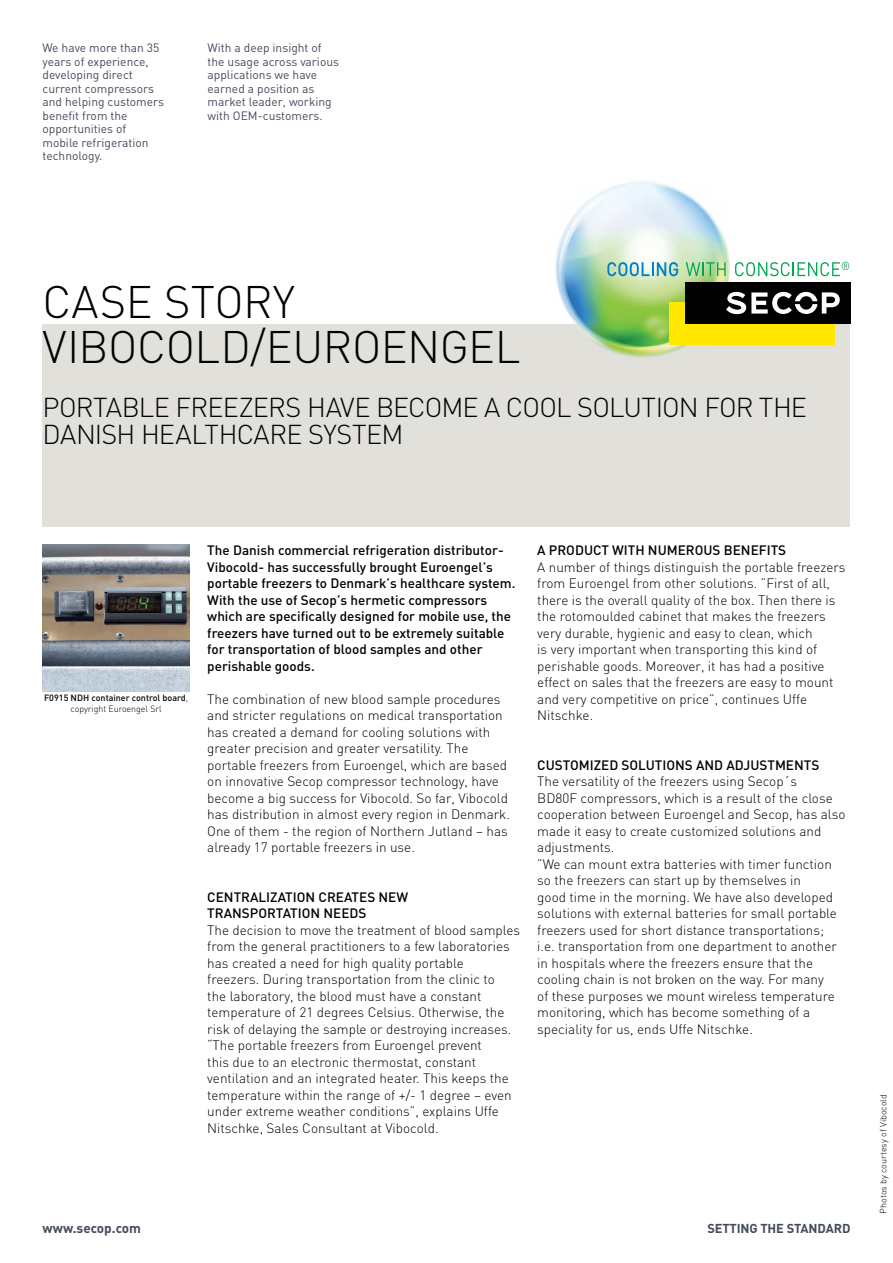
<style>
.page{position:relative;width:893px;height:1263px;background:#fff}
.page>*{position:absolute;margin:0;border:0;box-sizing:border-box;transform-origin:0 0}
.t1{font:300 45px/45px "DIN";letter-spacing:-.01em;color:#000}
.t2{font:300 27px/27px "DIN";letter-spacing:-.03em;color:#000}
.t3{font:300 13.5px/16.5px "DIN";color:#000}
.t4{font:500 13.5px/16.5px "DIN";color:#000}
.t5{font:700 13.5px "DIN";color:#454b5c}
.t6{font:700 12.75px "DIN";letter-spacing:-.01em;color:#454b5c}
.t7{font:12px/13.5px "DIN";color:#454b5c}
.t8{font:500 9px/10.8px "DIN";color:#000;text-align:center}
.t9{font:300 9px "DIN";color:#000}
.s1{font-weight:300}
</style>
<div class="page">
<img style="left:43px;top:544px;width:147px;height:147px">
<div style="left:43px;top:324px;width:807px;height:203px;background:#e1e0da"></div>
<img style="left:555px;top:181px;width:296px;height:177px">
<div style="left:669px;top:303px;width:166px;height:42px;background:#ffe700"></div>
<div style="left:685px;top:282px;width:165px;height:42px;background:#000"></div>
<svg style="left:726px;top:291px;width:114px;height:24px"></svg>
<svg style="left:607px;top:262px;width:71px;height:14px"></svg>
<svg style="left:686px;top:262px;width:40px;height:14px"></svg>
<svg style="left:735px;top:262px;width:114px;height:14px"></svg>
<p class="t7" style="left:43px;top:41px;width:123px">We have more than 35 years of experience, developing direct current compressors and helping customers benefit from the opportunities of mobile refrigeration technology.</p>
<p class="t7" style="left:207px;top:41px;width:133px">With a deep insight of the usage across various applications we have earned a position as market leader, working with OEM-customers.</p>
<h1 class="t1" style="left:43px;top:279px;width:479px">CASE STORY<br>VIBOCOLD/EUROENGEL</h1>
<h2 class="t2" style="left:43px;top:394px;width:766px">PORTABLE FREEZERS HAVE BECOME A COOL SOLUTION FOR THE<br>DANISH HEALTHCARE SYSTEM</h2>
<p class="t8" style="left:44px;top:692px;width:146px">F0915 NDH container control board<span class="s1">, copyright Euroengel Srl</span></p>
<p class="t4" style="left:207px;top:542px;width:310px">The Danish commercial refrigeration distributor-Vibocold- has successfully brought Euroengel’s portable freezers to Denmark’s healthcare system.<br>With the use of Secop’s hermetic compressors which are specifically designed for mobile use, the freezers have turned out to be extremely suitable for transportation of blood samples and other perishable goods.</p>
<p class="t3" style="left:207px;top:691px;width:304px">The combination of new blood sample procedures and stricter regulations on medical transportation has created a demand for cooling solutions with greater precision and greater versatility. The portable freezers from Euroengel, which are based on innovative Secop compressor technology, have become a big success for Vibocold. So far, Vibocold has distribution in almost every region in Denmark.<br>One of them - the region of Northern Jutland – has already 17 portable freezers in use.</p>
<p class="t4" style="left:207px;top:888px;width:202px">CENTRALIZATION CREATES NEW<br>TRANSPORTATION NEEDS</p>
<p class="t3" style="left:207px;top:922px;width:314px">The decision to move the treatment of blood samples from the general practitioners to a few laboratories has created a need for high quality portable<br>freezers. During transportation from the clinic to<br>the laboratory, the blood must have a constant temperature of 21 degrees Celsius. Otherwise, the risk of delaying the sample or destroying increases. “The portable freezers from Euroengel prevent<br>this due to an electronic thermostat, constant ventilation and an integrated heater. This keeps the temperature within the range of +/- 1 degree – even under extreme weather conditions”, explains Uffe Nitschke, Sales Consultant at Vibocold.</p>
<p class="t4" style="left:537px;top:542px;width:250px">A PRODUCT WITH NUMEROUS BENEFITS</p>
<p class="t3" style="left:537px;top:559px;width:310px">A number of things distinguish the portable freezers from Euroengel from other solutions. ”First of all, there is the overall quality of the box. Then there is the rotomoulded cabinet that makes the freezers very durable, hygienic and easy to clean, which<br>is very important when transporting this kind of perishable goods. Moreover, it has had a positive effect on sales that the freezers are easy to mount and very competitive on price”, continues Uffe Nitschke.</p>
<p class="t4" style="left:537px;top:756px;width:284px">CUSTOMIZED SOLUTIONS AND ADJUSTMENTS</p>
<p class="t3" style="left:537px;top:773px;width:310px">The versatility of the freezers using Secop´s<br>BD80F compressors, which is a result of the close cooperation between Euroengel and Secop, has also made it easy to create customized solutions and adjustments.<br>”We can mount extra batteries with timer function so the freezers can start up by themselves in<br>good time in the morning. We have also developed solutions with external batteries for small portable freezers used for short distance transportations;<br>i.e. transportation from one department to another in hospitals where the freezers ensure that the cooling chain is not broken on the way. For many<br>of these purposes we mount wireless temperature monitoring, which has become something of a speciality for us, ends Uffe Nitschke.</p>
<p class="t5" style="left:43px;top:1219px;width:100px">www.secop.com</p>
<p class="t6" style="left:707px;top:1220px;width:145px">SETTING THE STANDARD</p>
<p class="t9" style="left:878px;top:1214px;width:121px;rotate:-90deg">Photos by courtesy of Vibocold</p>
</div>
